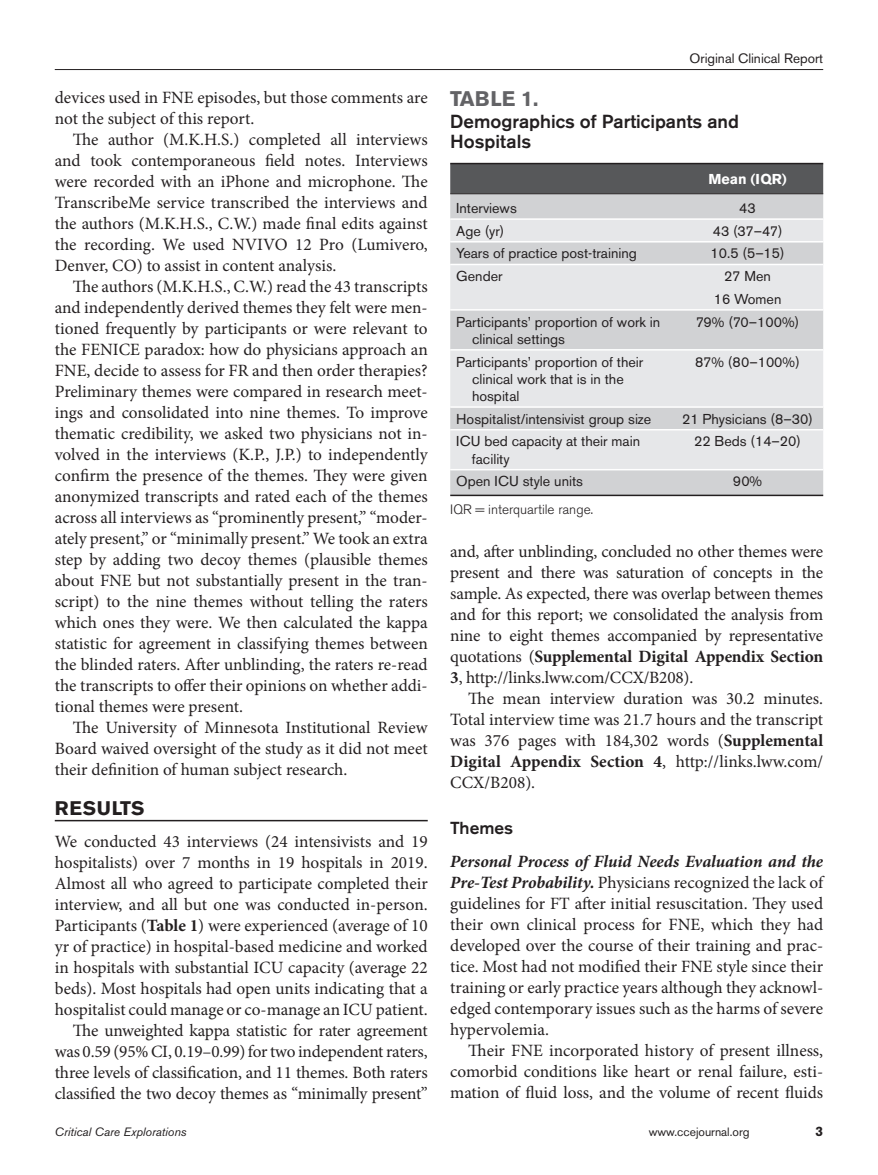
<style>
.page{position:relative;width:878px;height:1175px;background:#fff}
.page>*{position:absolute;margin:0;border:0;box-sizing:border-box;transform-origin:0 0}
.t1{font:700 21px "Akzidenz Grotesk BE";color:#636366}
.t2{font:700 19.5px "Akzidenz Grotesk BE";letter-spacing:.03em;color:#231f20}
.t3{font:500 18.75px/19.5px "Akzidenz Grotesk BE";color:#231f20}
.t4{font:17.25px/21px "Minion Pro";letter-spacing:-.005em;color:#231f20;text-align:justify}
.t5{font:500 17.25px "Akzidenz Grotesk BE";color:#231f20}
.t6{font:14.25px/17.2px "Akzidenz Grotesk BE";color:#231f20}
.t7{font:700 14.25px "Akzidenz Grotesk BE";color:#fff}
.t8{font:300 13.5px "Akzidenz Grotesk BE";color:#231f20}
.t9{font:13.5px "Akzidenz Grotesk BE";color:#231f20}
.t10{font:700 13.5px "Akzidenz Grotesk BE";color:#231f20}
.t11{font:italic 12px "Akzidenz Grotesk BE";color:#231f20}
.t12{font:12px "Akzidenz Grotesk BE";color:#231f20}
.s1{font-weight:700}
.s2{font-weight:700;font-style:italic}
</style>
<div class="page">
<hr style="left:55px;top:69px;width:768px;height:1px;background:#231f20">
<hr style="left:55px;top:820px;width:373px;height:1px;background:#231f20">
<div style="left:450px;top:164px;width:373px;height:29px;background:#57585a"></div>
<div style="left:450px;top:194px;width:373px;height:300px;background:#d1d2d4"></div>
<svg style="left:450px;top:220px;width:373px;height:249px;background:#dfe0e2"></svg>
<hr style="left:672px;top:163px;width:151px;height:1px;background:#231f20">
<hr style="left:450px;top:163px;width:222px;height:1px;background:#231f20">
<hr style="left:450px;top:494px;width:222px;height:2px;background:#231f20">
<hr style="left:672px;top:494px;width:151px;height:2px;background:#231f20">
<hr style="left:450px;top:193px;width:222px;height:1px;background:#231f20">
<hr style="left:672px;top:193px;width:151px;height:1px;background:#231f20">
<hr style="left:450px;top:218px;width:222px;height:2px;background:#fff">
<hr style="left:672px;top:218px;width:151px;height:2px;background:#fff">
<hr style="left:450px;top:241px;width:222px;height:1px;background:#fff">
<hr style="left:672px;top:241px;width:151px;height:1px;background:#fff">
<hr style="left:450px;top:264px;width:222px;height:1px;background:#fff">
<hr style="left:672px;top:264px;width:151px;height:1px;background:#fff">
<hr style="left:672px;top:309px;width:151px;height:1px;background:#fff">
<hr style="left:450px;top:349px;width:222px;height:1px;background:#fff">
<hr style="left:672px;top:349px;width:151px;height:1px;background:#fff">
<hr style="left:450px;top:406px;width:222px;height:2px;background:#fff">
<hr style="left:672px;top:406px;width:151px;height:2px;background:#fff">
<hr style="left:450px;top:429px;width:222px;height:1px;background:#fff">
<hr style="left:672px;top:429px;width:151px;height:1px;background:#fff">
<hr style="left:450px;top:469px;width:222px;height:1px;background:#fff">
<hr style="left:672px;top:469px;width:151px;height:1px;background:#fff">
<hr style="left:450px;top:309px;width:222px;height:1px;background:#fff">
<p class="t4" style="left:55px;top:87px;width:374px">devices used in FNE episodes, but those comments are not the subject of this report.</p>
<p class="t4" style="left:55px;top:129px;width:374px;text-indent:18px">The author (M.K.H.S.) completed all interviews and took contemporaneous field notes. Interviews were recorded with an iPhone and microphone. The TranscribeMe service transcribed the interviews and the authors (M.K.H.S., C.W.) made final edits against the recording. We used NVIVO 12 Pro (Lumivero, Denver, CO) to assist in content analysis.</p>
<p class="t4" style="left:55px;top:276px;width:374px;text-indent:18px">The authors (M.K.H.S., C.W.) read the 43 transcripts and independently derived themes they felt were men&shy;tioned frequently by participants or were relevant to the FENICE paradox: how do physicians approach an FNE, decide to assess for FR and then order therapies?<br>Preliminary themes were compared in research meet&shy;ings and consolidated into nine themes. To improve thematic credibility, we asked two physicians not in&shy;volved in the interviews (K.P., J.P.) to independently confirm the presence of the themes. They were given anonymized transcripts and rated each of the themes across all interviews as “prominently present,” “moder&shy;ately present,” or “minimally present.” We took an extra step by adding two decoy themes (plausible themes about FNE but not substantially present in the tran&shy;script) to the nine themes without telling the raters which ones they were. We then calculated the kappa statistic for agreement in classifying themes between the blinded raters. After unblinding, the raters re-read the transcripts to offer their opinions on whether addi&shy;tional themes were present.</p>
<p class="t4" style="left:55px;top:716px;width:374px;text-indent:18px">The University of Minnesota Institutional Review Board waived oversight of the study as it did not meet their definition of human subject research.</p>
<p class="t2" style="left:55px;top:797px;width:91px">RESULTS</p>
<p class="t4" style="left:55px;top:831px;width:374px;text-align:right">We conducted 43 interviews (24 intensivists and 19 hospitalists) over 7 months in 19 hospitals in 2019.<br>Almost all who agreed to participate completed their interview, and all but one was conducted in-person.<br>Participants (<span class="s1">Table 1</span>) were experienced (average of 10 yr of practice) in hospital-based medicine and worked in hospitals with substantial ICU capacity (average 22 beds). Most hospitals had open units indicating that a hospitalist could manage or co-manage an ICU patient.<br>The unweighted kappa statistic for rater agreement was 0.59 (95% CI, 0.19–0.99) for two independent raters, three levels of classification, and 11 themes. Both raters classified the two decoy themes as “minimally present”</p>
<p class="t9" style="left:689px;top:50px;width:135px">Original Clinical Report</p>
<p class="t1" style="left:450px;top:86px;width:89px">TABLE 1.</p>
<p class="t3" style="left:450px;top:112px;width:290px">Demographics of Participants and<br>Hospitals</p>
<p class="t7" style="left:708px;top:171px;width:80px">Mean (IQR)</p>
<p class="t6" style="left:456px;top:199px;width:62px">Interviews</p>
<p class="t6" style="left:739px;top:199px;width:18px">43</p>
<p class="t6" style="left:456px;top:222px;width:50px">Age (yr)</p>
<p class="t6" style="left:712px;top:222px;width:71px">43 (37–47)</p>
<p class="t6" style="left:456px;top:245px;width:182px">Years of practice post-training</p>
<p class="t6" style="left:710px;top:245px;width:76px">10.5 (5–15)</p>
<p class="t6" style="left:456px;top:267px;width:48px">Gender</p>
<p class="t6" style="left:713px;top:265px;width:69px;line-height:22.6px;text-align:center">27 Men<br>16 Women</p>
<p class="t6" style="left:472px;top:313px;width:190px;text-indent:-16px">Participants’ proportion of work in clinical settings</p>
<p class="t6" style="left:695px;top:313px;width:105px">79% (70–100%)</p>
<p class="t6" style="left:472px;top:353px;width:173px;text-indent:-16px">Participants’ proportion of their clinical work that is in the hospital</p>
<p class="t6" style="left:695px;top:353px;width:106px">87% (80–100%)</p>
<p class="t6" style="left:456px;top:410px;width:197px">Hospitalist/intensivist group size</p>
<p class="t6" style="left:682px;top:410px;width:132px">21 Physicians (8–30)</p>
<p class="t6" style="left:472px;top:433px;width:170px;text-indent:-16px">ICU bed capacity at their main facility</p>
<p class="t6" style="left:694px;top:433px;width:108px">22 Beds (14–20)</p>
<p class="t6" style="left:456px;top:473px;width:128px">Open ICU style units</p>
<p class="t6" style="left:732px;top:473px;width:31px">90%</p>
<p class="t8" style="left:450px;top:502px;width:144px">IQR = interquartile range.</p>
<p class="t4" style="left:450px;top:540px;width:374px">and, after unblinding, concluded no other themes were present and there was saturation of concepts in the sample. As expected, there was overlap between themes and for this report; we consolidated the analysis from nine to eight themes accompanied by representative quotations (<span class="s1">Supplemental Digital Appendix Section 3</span>, http://links.lww.com/CCX/B208).</p>
<p class="t4" style="left:450px;top:687px;width:374px;text-indent:18px">The mean interview duration was 30.2 minutes.<br>Total interview time was 21.7 hours and the transcript was 376 pages with 184,302 words (<span class="s1">Supplemental Digital Appendix Section 4</span>, http://links.lww.com/ CCX/B208).</p>
<p class="t5" style="left:450px;top:817px;width:64px">Themes</p>
<p class="t4" style="left:450px;top:851px;width:374px"><span class="s2">Personal Process of Fluid Needs Evaluation and the Pre-Test Probability.</span> Physicians recognized the lack of guidelines for FT after initial resuscitation. They used their own clinical process for FNE, which they had developed over the course of their training and prac&shy;tice. Most had not modified their FNE style since their training or early practice years although they acknowl&shy;edged contemporary issues such as the harms of severe hypervolemia.</p>
<p class="t4" style="left:450px;top:1040px;width:374px;text-indent:18px">Their FNE incorporated history of present illness, comorbid conditions like heart or renal failure, esti&shy;mation of fluid loss, and the volume of recent fluids</p>
<p class="t11" style="left:55px;top:1125px;width:133px">Critical Care Explorations</p>
<p class="t12" style="left:648px;top:1125px;width:102px">www.ccejournal.org</p>
<p class="t10" style="left:815px;top:1123px;width:9px">3</p>
</div>
